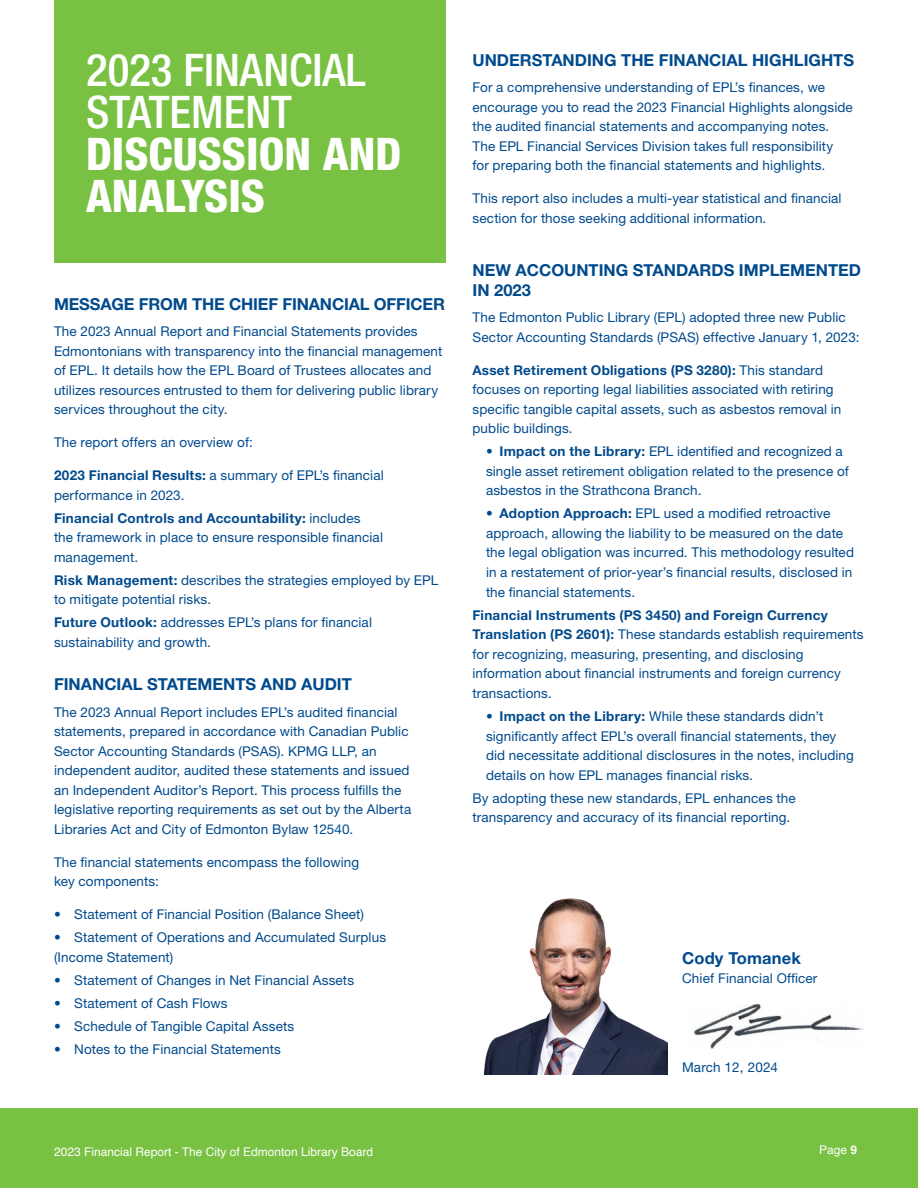
<style>
.page{position:relative;width:918px;height:1188px;background:#fff}
.page>*{position:absolute;margin:0;border:0;box-sizing:border-box;transform-origin:0 0}
.Big_Title{font:500 condensed 45px/42px "Helvetica Neue LT Std";color:#fff}
.MidParagraph_All_Caps_Header{font:700 16.5px/19.8px "Helvetica Neue LT Std";color:#004a8d}
.Body{font:13.5px/19.5px "Helvetica Neue LT Std";letter-spacing:.01em;color:#004a8d}
.Body_-_List__no_Bullets{font:13.5px/19.6px "Helvetica Neue LT Std";letter-spacing:.01em;color:#004a8d}
.t1{font:12px "Helvetica";color:#fff}
.s1{font-weight:800}
.s2{font-weight:700}
</style>
<div class="page">
<div style="left:54px;top:0;width:392px;height:262px;background:#79c142"></div>
<div style="left:0;top:1108px;width:918px;height:80px;background:#79c142"></div>
<img style="left:483px;top:898px;width:184px;height:177px">
<img style="left:694px;top:1004px;width:170px;height:44px">
<p class="Big_Title" style="left:86px;top:49px;width:317px">2023 FINANCIAL<br>STATEMENT<br><span class="s1">DISCUSSION AND<br>ANALYSIS</span></p>
<p class="MidParagraph_All_Caps_Header" style="left:54px;top:294px;width:393px">MESSAGE FROM THE CHIEF FINANCIAL OFFICER</p>
<p class="Body" style="left:54px;top:322px;width:390px">The 2023 Annual Report and Financial Statements provides Edmontonians with transparency into the financial management of EPL. It details how the EPL Board of Trustees allocates and utilizes resources entrusted to them for delivering public library services throughout the city.</p>
<p class="Body" style="left:54px;top:433px;width:200px">The report offers an overview of:</p>
<p class="Body_-_List__no_Bullets" style="left:54px;top:466px;width:331px"><span class="s2">2023 Financial Results:</span> a summary of EPL’s financial performance in 2023.</p>
<p class="Body_-_List__no_Bullets" style="left:54px;top:508px;width:331px"><span class="s2">Financial Controls and Accountability:</span> includes the framework in place to ensure responsible financial management.</p>
<p class="Body_-_List__no_Bullets" style="left:54px;top:570px;width:386px"><span class="s2">Risk Management:</span> describes the strategies employed by EPL to mitigate potential risks.</p>
<p class="Body_-_List__no_Bullets" style="left:54px;top:613px;width:320px"><span class="s2">Future Outlook:</span> addresses EPL’s plans for financial sustainability and growth.</p>
<p class="MidParagraph_All_Caps_Header" style="left:54px;top:674px;width:299px">FINANCIAL STATEMENTS AND AUDIT</p>
<p class="Body" style="left:54px;top:702px;width:359px">The 2023 Annual Report includes EPL’s audited financial statements, prepared in accordance with Canadian Public Sector Accounting Standards (PSAS). KPMG LLP, an independent auditor, audited these statements and issued an Independent Auditor’s Report. This process fulfills the legislative reporting requirements as set out by the Alberta Libraries Act and City of Edmonton Bylaw 12540.</p>
<p class="Body" style="left:54px;top:852px;width:307px">The financial statements encompass the following key components:</p>
<p class="Body" style="left:54px;top:904px;width:311px">• Statement of Financial Position (Balance Sheet)</p>
<p class="Body" style="left:54px;top:927px;width:334px">• Statement of Operations and Accumulated Surplus (Income Statement)</p>
<p class="Body" style="left:54px;top:970px;width:302px">• Statement of Changes in Net Financial Assets</p>
<p class="Body" style="left:54px;top:993px;width:175px">• Statement of Cash Flows</p>
<p class="Body" style="left:54px;top:1016px;width:242px">• Schedule of Tangible Capital Assets</p>
<p class="Body" style="left:54px;top:1039px;width:228px">• Notes to the Financial Statements</p>
<p class="MidParagraph_All_Caps_Header" style="left:472px;top:50px;width:383px">UNDERSTANDING THE FINANCIAL HIGHLIGHTS</p>
<p class="Body" style="left:472px;top:77px;width:382px">For a comprehensive understanding of EPL’s finances, we encourage you to read the 2023 Financial Highlights alongside the audited financial statements and accompanying notes.<br>The EPL Financial Services Division takes full responsibility for preparing both the financial statements and highlights.</p>
<p class="Body" style="left:472px;top:188px;width:371px">This report also includes a multi-year statistical and financial section for those seeking additional information.</p>
<p class="MidParagraph_All_Caps_Header" style="left:472px;top:260px;width:390px">NEW ACCOUNTING STANDARDS IMPLEMENTED<br>IN 2023</p>
<p class="Body" style="left:472px;top:307px;width:388px">The Edmonton Public Library (EPL) adopted three new Public<br>Sector Accounting Standards (PSAS) effective January 1, 2023:</p>
<p class="Body_-_List__no_Bullets" style="left:472px;top:360px;width:370px"><span class="s2">Asset Retirement Obligations (PS 3280):</span> This standard focuses on reporting legal liabilities associated with retiring specific tangible capital assets, such as asbestos removal in public buildings.</p>
<p class="Body" style="left:486px;top:442px;width:364px"><span class="s2">• Impact on the Library:</span> EPL identified and recognized a single asset retirement obligation related to the presence of asbestos in the Strathcona Branch.</p>
<p class="Body" style="left:486px;top:504px;width:370px"><span class="s2">• Adoption Approach:</span> EPL used a modified retroactive approach, allowing the liability to be measured on the date the legal obligation was incurred. This methodology resulted in a restatement of prior-year’s financial results, disclosed in the financial statements.</p>
<p class="Body_-_List__no_Bullets" style="left:472px;top:605px;width:393px"><span class="s2">Financial Instruments (PS 3450) and Foreign Currency Translation (PS 2601):</span> These standards establish requirements for recognizing, measuring, presenting, and disclosing information about financial instruments and foreign currency transactions.</p>
<p class="Body" style="left:486px;top:706px;width:369px"><span class="s2">• Impact on the Library:</span> While these standards didn’t significantly affect EPL’s overall financial statements, they did necessitate additional disclosures in the notes, including details on how EPL manages financial risks.</p>
<p class="Body" style="left:472px;top:788px;width:325px">By adopting these new standards, EPL enhances the transparency and accuracy of its financial reporting.</p>
<p class="MidParagraph_All_Caps_Header" style="left:682px;top:948px;width:120px">Cody Tomanek</p>
<p class="Body" style="left:682px;top:969px;width:137px">Chief Financial Officer</p>
<p class="Body" style="left:682px;top:1057px;width:98px">March 12, 2024</p>
<p class="t1" style="left:54px;top:1142px;width:321px">2023 Financial Report - The City of Edmonton Library Board</p>
<p class="t1" style="left:819px;top:1140px;width:40px">Page <span class="s2">9</span></p>
</div>
